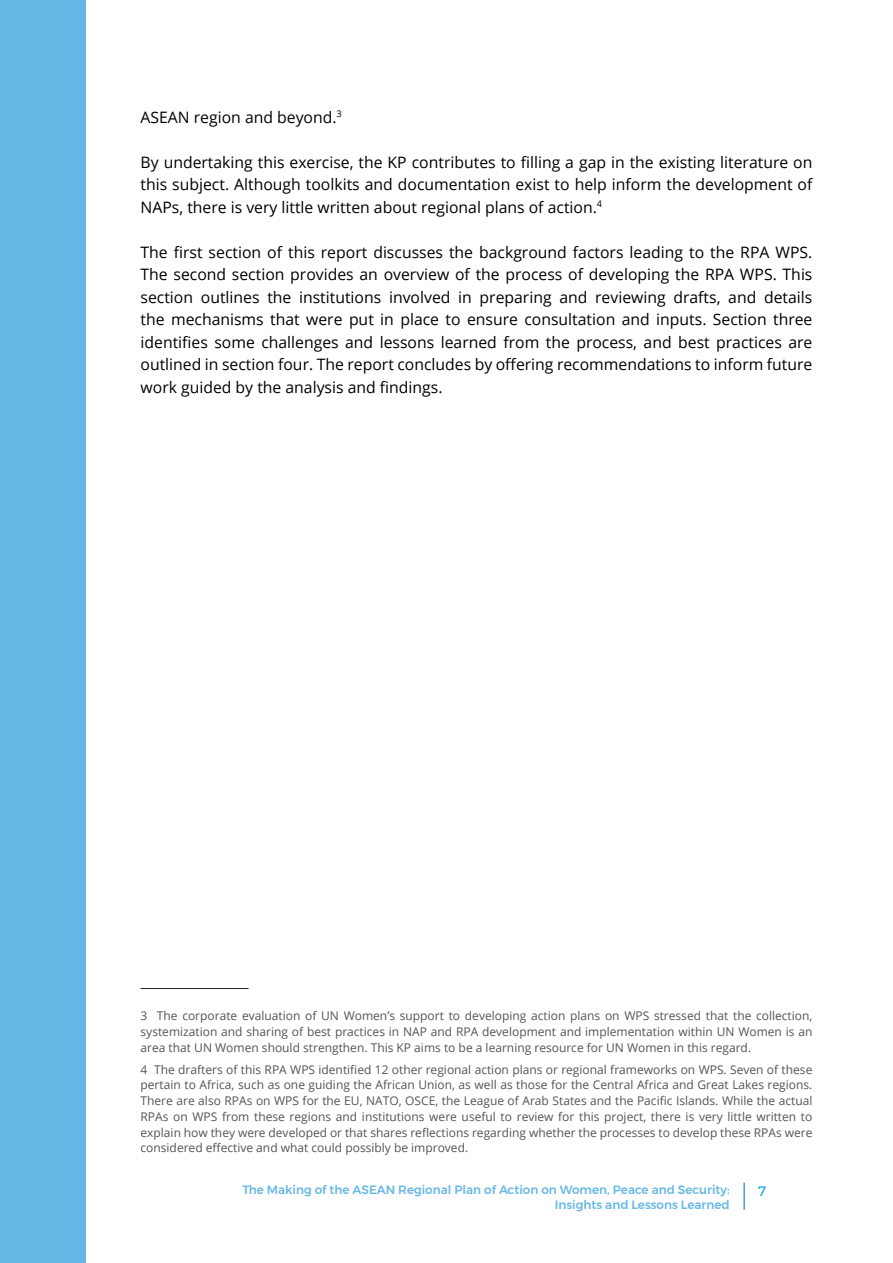
<style>
.page{position:relative;width:893px;height:1263px;background:#fff}
.page>*{position:absolute;margin:0;border:0;box-sizing:border-box;transform-origin:0 0}
.t1{font:15.75px/22.5px "Open Sans";color:#000;text-align:justify}
.t2{font:13.5px "Montserrat";color:#009ddc}
.t3{font:12px/15.8px "Open Sans";color:#545454;text-align:justify}
.t4{font:500 12px "Montserrat";color:#67b7e6}
</style>
<div class="page">
<svg style="left:744px;top:1182px;width:1px;height:27px"></svg>
<hr style="left:141px;top:988px;width:108px;height:1px;background:#222">
<div style="left:0;top:0;width:85px;height:1263px;background:#67b7e6"></div>
<h1 class="t1" style="left:141px;top:105px;width:203px">ASEAN region and beyond.<sup>3</sup></h1>
<p class="t1" style="left:141px;top:150px;width:673px">By undertaking this exercise, the KP contributes to filling a gap in the existing literature on this subject. Although toolkits and documentation exist to help inform the development of NAPs, there is very little written about regional plans of action.<sup>4</sup></p>
<p class="t1" style="left:141px;top:240px;width:673px">The first section of this report discusses the background factors leading to the RPA WPS.<br>The second section provides an overview of the process of developing the RPA WPS. This section outlines the institutions involved in preparing and reviewing drafts, and details the mechanisms that were put in place to ensure consultation and inputs. Section three identifies some challenges and lessons learned from the process, and best practices are outlined in section four. The report concludes by offering recommendations to inform future work guided by the analysis and findings.</p>
<p class="t3" style="left:141px;top:1007px;width:673px">3 The corporate evaluation of UN Women’s support to developing action plans on WPS stressed that the collection, systemization and sharing of best practices in NAP and RPA development and implementation within UN Women is an area that UN Women should strengthen. This KP aims to be a learning resource for UN Women in this regard.</p>
<p class="t3" style="left:141px;top:1061px;width:673px">4 The drafters of this RPA WPS identified 12 other regional action plans or regional frameworks on WPS. Seven of these pertain to Africa, such as one guiding the African Union, as well as those for the Central Africa and Great Lakes regions.<br>There are also RPAs on WPS for the EU, NATO, OSCE, the League of Arab States and the Pacific Islands. While the actual RPAs on WPS from these regions and institutions were useful to review for this project, there is very little written to explain how they were developed or that shares reflections regarding whether the processes to develop these RPAs were considered effective and what could possibly be improved.</p>
<p class="t4" style="left:242px;top:1180px;width:489px">The Making of the ASEAN Regional Plan of Action on Women, Peace and Security:</p>
<p class="t2" style="left:758px;top:1180px;width:9px">7</p>
<p class="t4" style="left:555px;top:1195px;width:176px">Insights and Lessons Learned</p>
</div>
